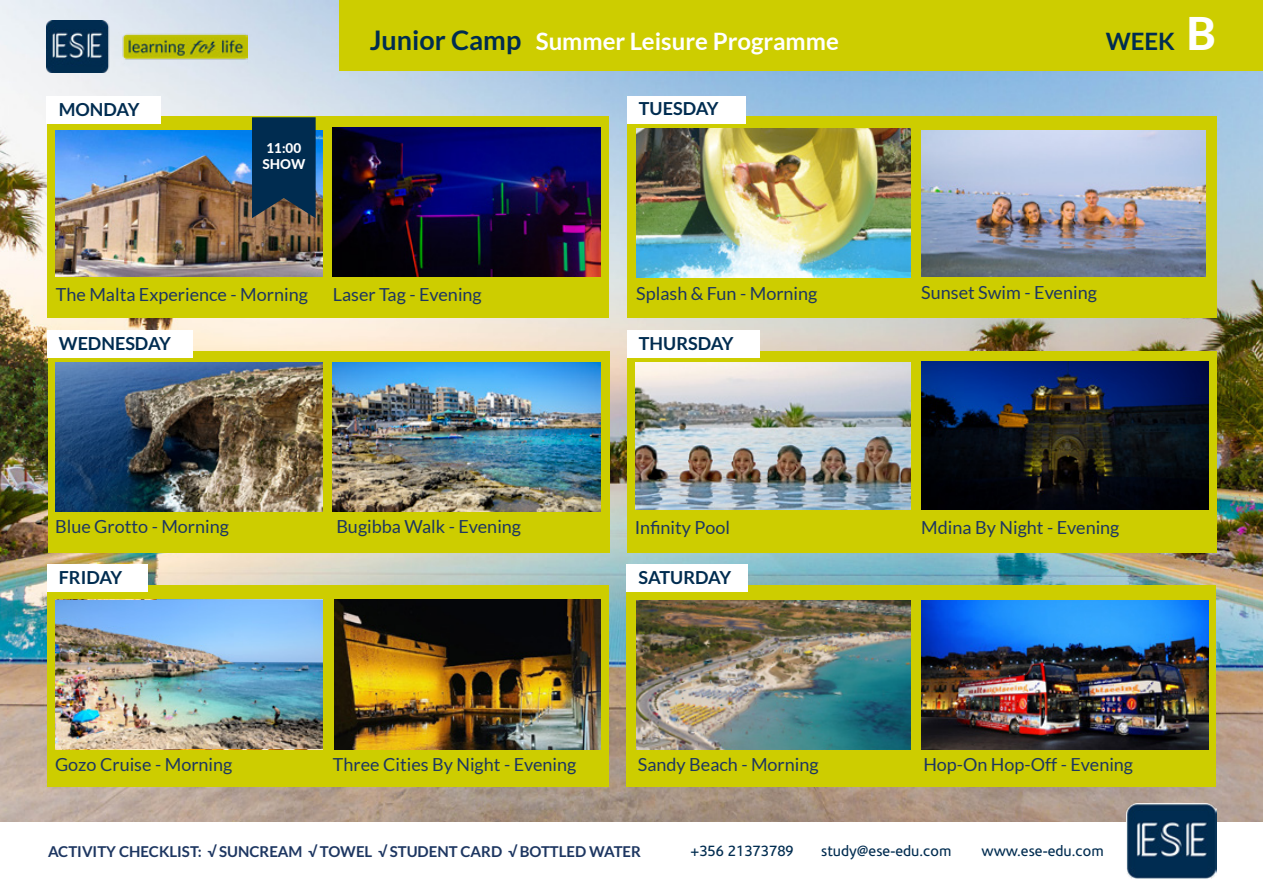
<style>
.page{position:relative;width:1263px;height:893px;background:#fff}
.page>*{position:absolute;margin:0;border:0;box-sizing:border-box;transform-origin:0 0}
.t1{font:700 24px "Lato";color:#fff}
.t2{font:700 24px "Lato";color:#002c50}
.t3{font:18px "Lato";color:#1d3661}
.t4{font:700 18px "Lato";color:#002c50}
.t5{font:700 15px "Lato";color:#1d3661}
.t6{font:15px "Corisande";color:#002c50}
.t7{font:800 13.5px/16.2px "Lato";color:#fff}
.s1{font-size:27px;color:#002c50}
.s2{font-weight:800;font-size:45px;color:#fff}
</style>
<div class="page">
<img style="left:0;top:0;width:1263px;height:822px">
<div style="left:47px;top:117px;width:562px;height:201px;background:#cdcd00"></div>
<div style="left:627px;top:117px;width:589px;height:201px;background:#cdcd00"></div>
<div style="left:48px;top:351px;width:561px;height:202px;background:#cdcd00"></div>
<div style="left:627px;top:351px;width:589px;height:202px;background:#cdcd00"></div>
<img style="left:921px;top:130px;width:285px;height:147px">
<div style="left:626px;top:586px;width:590px;height:201px;background:#cdcd00"></div>
<div style="left:47px;top:586px;width:562px;height:201px;background:#cdcd00"></div>
<div style="left:47px;top:96px;width:114px;height:28px;background:#fff"></div>
<div style="left:627px;top:96px;width:119px;height:28px;background:#fff"></div>
<div style="left:47px;top:330px;width:146px;height:28px;background:#fff"></div>
<div style="left:627px;top:330px;width:132px;height:28px;background:#fff"></div>
<div style="left:47px;top:564px;width:100px;height:27px;background:#fff"></div>
<div style="left:626px;top:564px;width:121px;height:27px;background:#fff"></div>
<img style="left:1127px;top:804px;width:89px;height:75px">
<img style="left:47px;top:21px;width:201px;height:51px">
<div style="left:339px;top:0;width:924px;height:71px;background:#cdcd00"></div>
<img style="left:636px;top:129px;width:274px;height:148px">
<img style="left:636px;top:362px;width:274px;height:148px">
<img style="left:55px;top:362px;width:268px;height:149px">
<img style="left:922px;top:601px;width:287px;height:149px">
<img style="left:55px;top:131px;width:267px;height:145px">
<svg style="left:252px;top:117px;width:64px;height:101px;background:#0d314e"></svg>
<img style="left:333px;top:362px;width:267px;height:149px">
<img style="left:333px;top:127px;width:267px;height:149px">
<img style="left:334px;top:600px;width:266px;height:149px">
<img style="left:921px;top:362px;width:288px;height:148px">
<img style="left:55px;top:601px;width:268px;height:148px">
<img style="left:636px;top:601px;width:274px;height:149px">
<h1 class="t1" style="left:370px;top:27px;width:471px"><span class="s1">Junior Camp</span> Summer Leisure Programme</h1>
<p class="t4" style="left:59px;top:99px;width:82px">MONDAY</p>
<p class="t4" style="left:639px;top:99px;width:81px">TUESDAY</p>
<p class="t7" style="left:262px;top:139px;width:44px">11:00<br>SHOW</p>
<h1 class="t2" style="left:1106px;top:27px;width:112px">WEEK <span class="s2">B</span></h1>
<p class="t3" style="left:56px;top:284px;width:254px">The Malta Experience - Morning</p>
<p class="t3" style="left:333px;top:284px;width:150px">Laser Tag - Evening</p>
<p class="t3" style="left:636px;top:283px;width:183px">Splash &amp; Fun - Morning</p>
<p class="t3" style="left:921px;top:283px;width:177px">Sunset Swim - Evening</p>
<p class="t4" style="left:59px;top:333px;width:114px">WEDNESDAY</p>
<p class="t4" style="left:639px;top:333px;width:96px">THURSDAY</p>
<p class="t3" style="left:55px;top:517px;width:175px">Blue Grotto - Morning</p>
<p class="t3" style="left:635px;top:518px;width:97px">Infinity Pool</p>
<p class="t3" style="left:921px;top:518px;width:200px">Mdina By Night - Evening</p>
<p class="t3" style="left:336px;top:517px;width:186px">Bugibba Walk - Evening</p>
<p class="t4" style="left:59px;top:567px;width:65px">FRIDAY</p>
<p class="t4" style="left:638px;top:567px;width:94px">SATURDAY</p>
<p class="t3" style="left:55px;top:754px;width:179px">Gozo Cruise - Morning</p>
<p class="t3" style="left:333px;top:754px;width:245px">Three Cities By Night - Evening</p>
<p class="t3" style="left:638px;top:754px;width:182px">Sandy Beach - Morning</p>
<p class="t3" style="left:923px;top:754px;width:211px">Hop-On Hop-Off - Evening</p>
<p class="t5" style="left:48px;top:843px;width:594px">ACTIVITY CHECKLIST: √ SUNCREAM √ TOWEL √ STUDENT CARD √ BOTTLED WATER</p>
<p class="t6" style="left:690px;top:842px;width:105px">+356 21373789</p>
<p class="t6" style="left:821px;top:842px;width:132px">study@ese-edu.com</p>
<p class="t6" style="left:981px;top:843px;width:124px">www.ese-edu.com</p>
</div>
